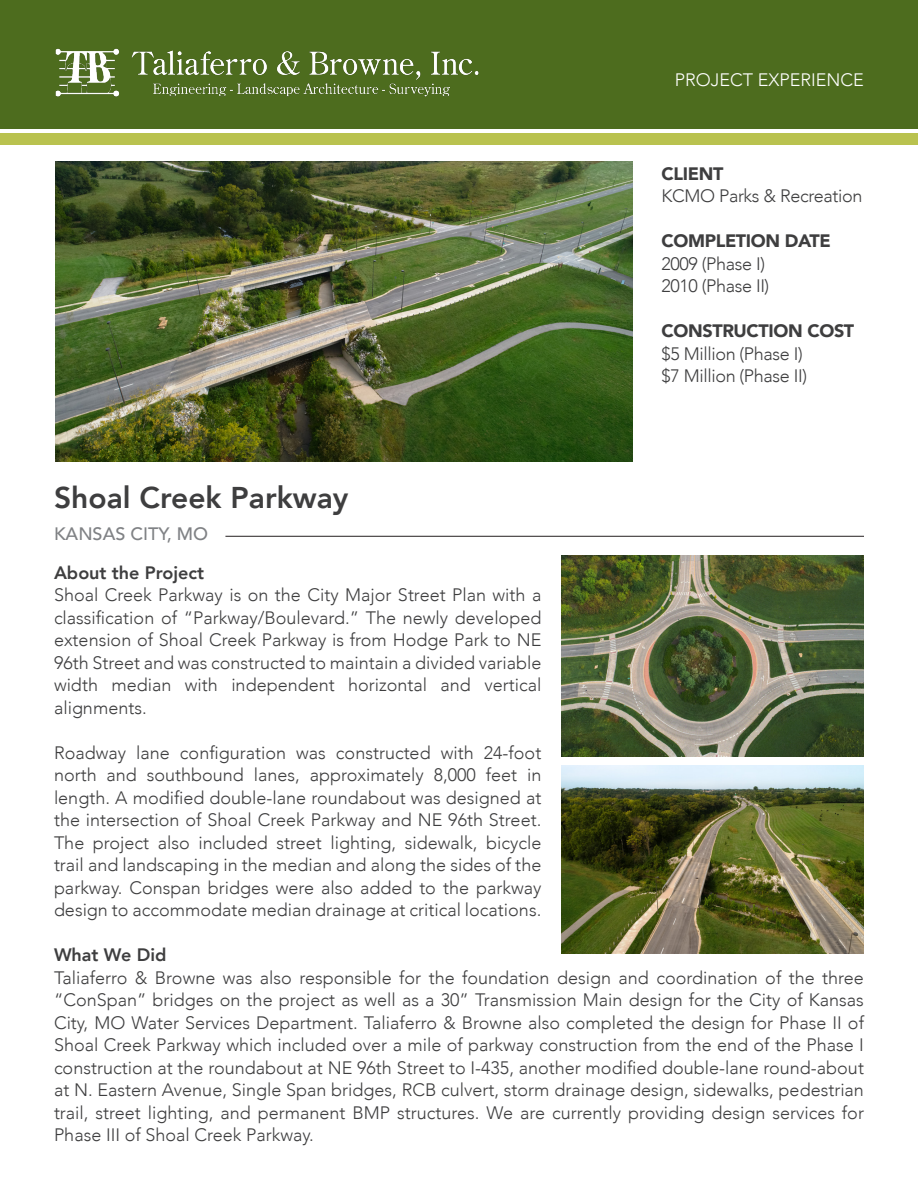
<style>
.page{position:relative;width:918px;height:1188px;background:#fff}
.page>*{position:absolute;margin:0;border:0;box-sizing:border-box;transform-origin:0 0}
.Project_Name{font:800 30px "Avenir";color:#3e3e3f}
.Project_Name-2{font:300 18px/22.5px "Avenir";color:#3e3e3f;text-align:justify}
.Project_Name-3{font:300 18px "Avenir";letter-spacing:-.02em;color:#3e3e3f}
.Project_Name-4{font:900 18px "Avenir";letter-spacing:-.02em;color:#3e3e3f}
.t1{font:800 18px "Avenir";color:#3e3e3f}
.t2{font:300 18px "Avenir";color:#fff}
.Location{font:500 18px "Avenir";color:#808285}
</style>
<div class="page">
<div style="left:0;top:0;width:918px;height:129px;background:#4d6c1e"></div>
<div style="left:0;top:133px;width:918px;height:12px;background:#b9c24f"></div>
<img style="left:55px;top:48px;width:424px;height:49px">
<img style="left:55px;top:162px;width:578px;height:299px">
<img style="left:562px;top:556px;width:302px;height:200px">
<img style="left:562px;top:765px;width:302px;height:189px">
<hr style="left:225px;top:536px;width:639px;height:1px;background:#231f20">
<p class="t2" style="left:675px;top:69px;width:191px">PROJECT EXPERIENCE</p>
<p class="Project_Name" style="left:54px;top:474px;width:296px">Shoal Creek Parkway</p>
<p class="Location" style="left:54px;top:518px;width:156px">KANSAS CITY, MO</p>
<p class="Project_Name-4" style="left:662px;top:158px;width:63px">CLIENT</p>
<p class="Project_Name-3" style="left:662px;top:185px;width:202px">KCMO Parks &amp; Recreation</p>
<p class="Project_Name-4" style="left:662px;top:225px;width:171px">COMPLETION DATE</p>
<p class="Project_Name-3" style="left:662px;top:253px;width:105px">2009 (Phase I)</p>
<p class="Project_Name-3" style="left:662px;top:275px;width:109px">2010 (Phase II)</p>
<p class="Project_Name-4" style="left:662px;top:315px;width:194px">CONSTRUCTION COST</p>
<p class="Project_Name-3" style="left:662px;top:343px;width:143px">$5 Million (Phase I)</p>
<p class="Project_Name-3" style="left:662px;top:365px;width:147px">$7 Million (Phase II)</p>
<p class="t1" style="left:54px;top:559px;width:152px">About the Project</p>
<p class="Project_Name-2" style="left:54px;top:584px;width:489px">Shoal Creek Parkway is on the City Major Street Plan with a classification of “Parkway/Boulevard.” The newly developed extension of Shoal Creek Parkway is from Hodge Park to NE 96th Street and was constructed to maintain a divided variable width median with independent horizontal and vertical alignments.</p>
<p class="Project_Name-2" style="left:54px;top:742px;width:489px">Roadway lane configuration was constructed with 24-foot north and southbound lanes, approximately 8,000 feet in length. A modified double-lane roundabout was designed at the intersection of Shoal Creek Parkway and NE 96th Street.<br>The project also included street lighting, sidewalk, bicycle trail and landscaping in the median and along the sides of the parkway. Conspan bridges were also added to the parkway design to accommodate median drainage at critical locations.</p>
<p class="t1" style="left:54px;top:941px;width:114px">What We Did</p>
<p class="Project_Name-2" style="left:54px;top:967px;width:812px">Taliaferro &amp; Browne was also responsible for the foundation design and coordination of the three “ConSpan” bridges on the project as well as a 30” Transmission Main design for the City of Kansas City, MO Water Services Department. Taliaferro &amp; Browne also completed the design for Phase II of Shoal Creek Parkway which included over a mile of parkway construction from the end of the Phase I construction at the roundabout at NE 96th Street to I-435, another modified double-lane round-about at N. Eastern Avenue, Single Span bridges, RCB culvert, storm drainage design, sidewalks, pedestrian trail, street lighting, and permanent BMP structures. We are currently providing design services for Phase III of Shoal Creek Parkway.</p>
</div>
